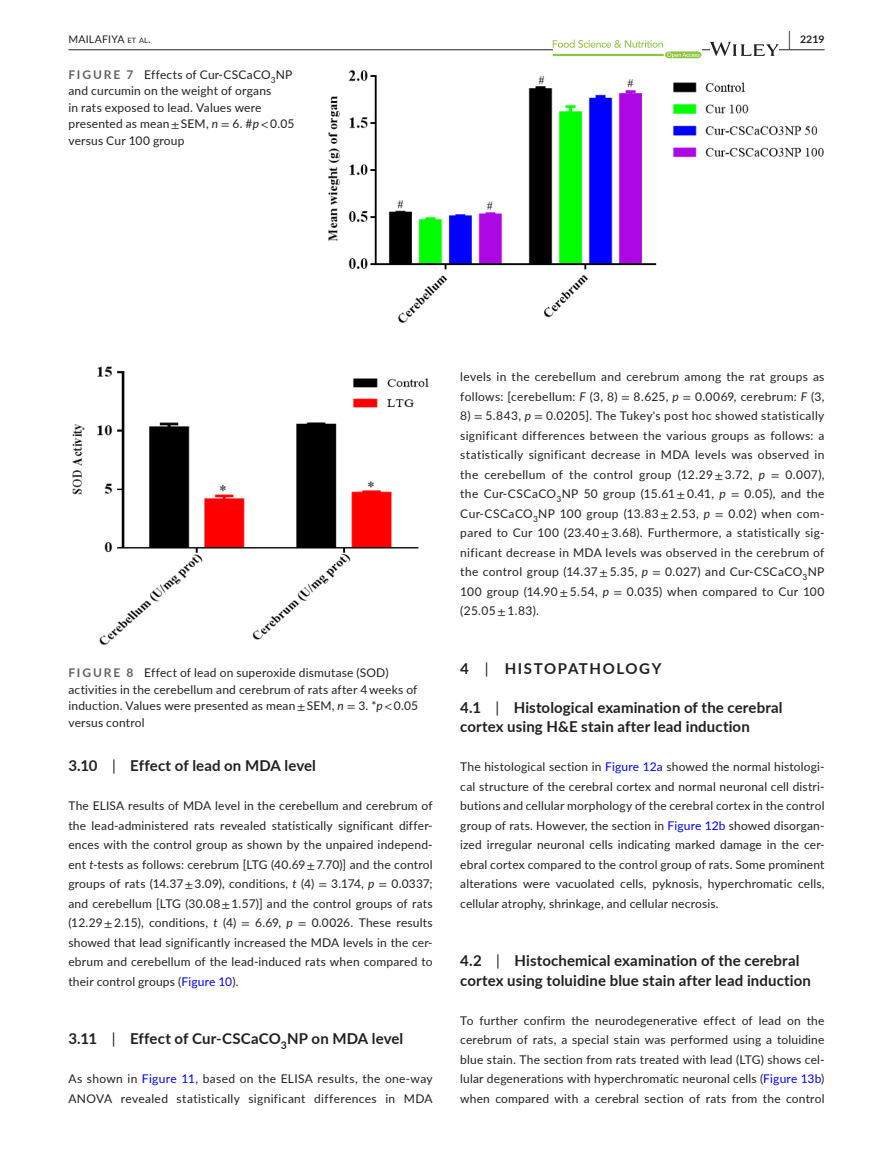
<style>
.page{position:relative;width:893px;height:1174px;background:#fff}
.page>*{position:absolute;margin:0;border:0;box-sizing:border-box;transform-origin:0 0}
.t1{font:700 15px/19.5px "Lato";letter-spacing:.01em;color:#231f20}
.t2{font:700 15px "Lato";letter-spacing:.11em;color:#231f20}
.t3{font:12px/19.5px "Lato";letter-spacing:.015em;color:#231f20;text-align:justify}
.t4{font:10.5px "Lato";letter-spacing:.025em;color:#231f20}
.t5{font:700 10.5px "Lato";color:#231f20}
.s1{font-size:7.35px}
.s2{font-size:19.5px}
.s3{font-weight:700;color:#636366}
.s4{font-family:"STIX"}
.s5{font-style:italic}
.s6{font-weight:400}
.s7{color:#00f}
</style>
<div class="page">
<hr style="left:68px;top:49px;width:756px;height:1px;background:#231f20">
<svg style="left:553px;top:40px;width:148px;height:18px"></svg>
<svg style="left:710px;top:42px;width:69px;height:14px"></svg>
<img style="left:328px;top:70px;width:496px;height:253px">
<img style="left:72px;top:366px;width:357px;height:279px">
<p class="t4" style="left:68px;top:31px;width:84px">MAILAFIYA <span class="s1">et al</span>.</p>
<p class="t5" style="left:789px;top:31px;width:37px"><span class="s2">|</span> 2219</p>
<p class="t3" style="left:68px;top:66px;width:228px;line-height:16.5px;text-align:left"><span class="s3">FIGURE 7</span> Effects of Cur-CSCaCO<sub>3</sub>NP and curcumin on the weight of organs<br>in rats exposed to lead. Values were presented as mean <span class="s4">±</span> SEM, <span class="s5">n</span> <span class="s4">=</span> 6. #<span class="s5">p</span><span class="s4">&lt;</span> 0.05 versus Cur 100 group</p>
<p class="t3" style="left:68px;top:664px;width:351px;line-height:16.5px;text-align:left"><span class="s3">FIGURE 8</span> Effect of lead on superoxide dismutase (SOD) activities in the cerebellum and cerebrum of rats after 4 weeks of induction. Values were presented as mean <span class="s4">±</span> SEM, <span class="s5">n</span> <span class="s4">=</span> 3. *<span class="s5">p</span><span class="s4">&lt;</span> 0.05 versus control</p>
<p class="t1" style="left:68px;top:755px;width:249px">3.10 <span class="s6">|</span> Effect of lead on MDA level</p>
<p class="t3" style="left:68px;top:795px;width:366px">The ELISA results of MDA level in the cerebellum and cerebrum of the lead-administered rats revealed statistically significant differ&shy;ences with the control group as shown by the unpaired independ&shy;ent <span class="s5">t</span>-tests as follows: cerebrum [LTG (40.69 <span class="s4">±</span> 7.70)] and the control groups of rats (14.37 <span class="s4">±</span> 3.09), conditions, <span class="s5">t</span> (4) <span class="s4">=</span> 3.174, <span class="s5">p</span> <span class="s4">=</span> 0.0337; and cerebellum [LTG (30.08 <span class="s4">±</span> 1.57)] and the control groups of rats (12.29 <span class="s4">±</span> 2.15), conditions, <span class="s5">t</span> (4) <span class="s4">=</span> 6.69, <span class="s5">p</span> <span class="s4">=</span> 0.0026. These results showed that lead significantly increased the MDA levels in the cer&shy;ebrum and cerebellum of the lead-induced rats when compared to their control groups (<span class="s7">Figure 10</span>).</p>
<p class="t1" style="left:68px;top:1028px;width:336px">3.11 <span class="s6">|</span> Effect of Cur-CSCaCO<sub>3</sub>NP on MDA level</p>
<p class="t3" style="left:68px;top:1068px;width:366px">As shown in <span class="s7">Figure 11</span>, based on the ELISA results, the one-way<br>ANOVA revealed statistically significant differences in MDA</p>
<p class="t3" style="left:460px;top:366px;width:366px">levels in the cerebellum and cerebrum among the rat groups as follows: [cerebellum: <span class="s5">F</span> (3, 8) <span class="s4">=</span> 8.625, <span class="s5">p</span> <span class="s4">=</span> 0.0069, cerebrum: <span class="s5">F</span> (3,</p>
<p class="t3" style="left:460px;top:405px;width:366px">8) <span class="s4">=</span> 5.843, <span class="s5">p</span> <span class="s4">=</span> 0.0205]. The Tukey's post hoc showed statistically significant differences between the various groups as follows: a statistically significant decrease in MDA levels was observed in the cerebellum of the control group (12.29 <span class="s4">±</span> 3.72, <span class="s5">p</span> <span class="s4">=</span> 0.007), the Cur-CSCaCO<sub>3</sub>NP 50 group (15.61 <span class="s4">±</span> 0.41, <span class="s5">p</span> <span class="s4">=</span> 0.05), and the Cur-CSCaCO<sub>3</sub>NP 100 group (13.83 <span class="s4">±</span> 2.53, <span class="s5">p</span> <span class="s4">=</span> 0.02) when com&shy;pared to Cur 100 (23.40 <span class="s4">±</span> 3.68). Furthermore, a statistically sig&shy;nificant decrease in MDA levels was observed in the cerebrum of the control group (14.37 <span class="s4">±</span> 5.35, <span class="s5">p</span> <span class="s4">=</span> 0.027) and Cur-CSCaCO<sub>3</sub>NP 100 group (14.90 <span class="s4">±</span> 5.54, <span class="s5">p</span> <span class="s4">=</span> 0.035) when compared to Cur 100 (25.05 <span class="s4">±</span> 1.83).</p>
<p class="t2" style="left:460px;top:657px;width:203px">4 <span class="s6">|</span> HISTOPATHOLOGY</p>
<p class="t1" style="left:460px;top:697px;width:324px">4.1 <span class="s6">|</span> Histological examination of the cerebral cortex using H&amp;E stain after lead induction</p>
<p class="t3" style="left:460px;top:756px;width:366px">The histological section in <span class="s7">Figure 12a</span> showed the normal histologi&shy;cal structure of the cerebral cortex and normal neuronal cell distri&shy;butions and cellular morphology of the cerebral cortex in the control group of rats. However, the section in <span class="s7">Figure 12b</span> showed disorgan&shy;ized irregular neuronal cells indicating marked damage in the cer&shy;ebral cortex compared to the control group of rats. Some prominent alterations were vacuolated cells, pyknosis, hyperchromatic cells, cellular atrophy, shrinkage, and cellular necrosis.</p>
<p class="t1" style="left:460px;top:950px;width:352px">4.2 <span class="s6">|</span> Histochemical examination of the cerebral cortex using toluidine blue stain after lead induction</p>
<p class="t3" style="left:460px;top:1010px;width:366px">To further confirm the neurodegenerative effect of lead on the cerebrum of rats, a special stain was performed using a toluidine blue stain. The section from rats treated with lead (LTG) shows cel&shy;lular degenerations with hyperchromatic neuronal cells (<span class="s7">Figure 13b</span>) when compared with a cerebral section of rats from the control</p>
</div>
